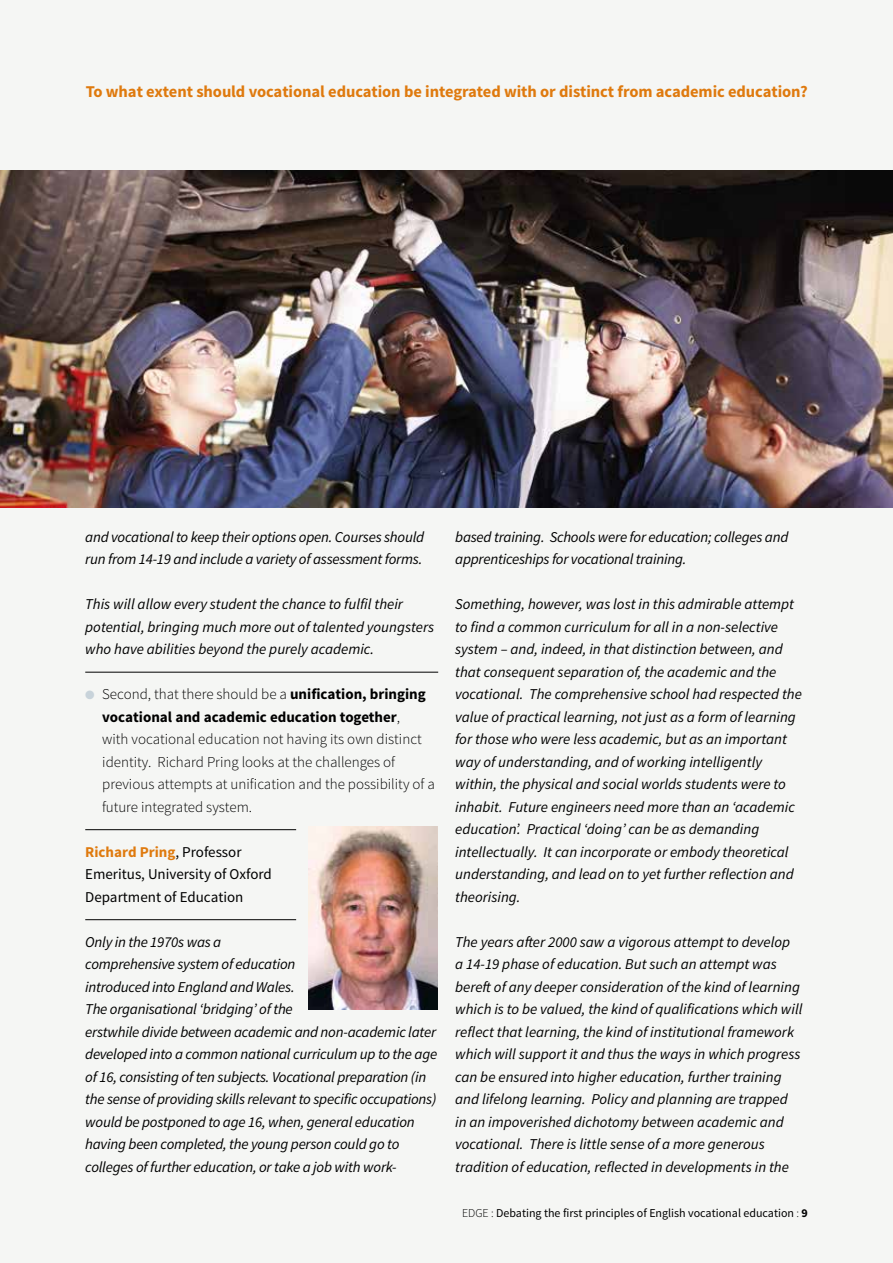
<style>
.page{position:relative;width:893px;height:1263px;background:#f5f6f4}
.page>*{position:absolute;margin:0;border:0;box-sizing:border-box;transform-origin:0 0}
.t1{font:italic 21px "Source Sans Pro";color:#df7a0e}
.t2{font:700 16.5px "Source Sans Pro";letter-spacing:-.005em;color:#df7a0e}
.t3{font:italic 15px/22.5px "Source Sans Pro";color:#000}
.t4{font:300 15px/22.5px "Source Sans Pro";color:#000}
.t5{font:15px/22.5px "Source Sans Pro";color:#000}
.t6{font:12px "Source Sans Pro";color:#000}
.s1{font-weight:700;font-style:normal}
.s2{color:#c8d3da}
.s3{font-weight:700}
.s4{font-weight:700;color:#df7a0e}
.s5{font-weight:300}
</style>
<div class="page">
<hr style="left:85px;top:672px;width:353px;height:1px;background:#000">
<hr style="left:85px;top:829px;width:211px;height:1px;background:#000">
<hr style="left:85px;top:919px;width:211px;height:1px;background:#000">
<img style="left:309px;top:827px;width:129px;height:182px">
<img style="left:0;top:170px;width:893px;height:337px">
<p class="t2" style="left:86px;top:81px;width:724px">To what extent should vocational education be integrated with or distinct from academic education?</p>
<h1 class="t1" style="left:648px;top:81px;width:161px"><span class="s1">Heading:</span> qualifier</h1>
<p class="t3" style="left:85px;top:525px;width:340px">and vocational to keep their options open. Courses should run from 14-19 and include a variety of assessment forms.</p>
<p class="t3" style="left:85px;top:593px;width:350px">This will allow every student the chance to fulfil their potential, bringing much more out of talented youngsters who have abilities beyond the purely academic.</p>
<p class="t4" style="left:102px;top:683px;width:334px;text-indent:-17px"><span class="s2">●</span> Second, that there should be a <span class="s3">unification, bringing vocational and academic education together</span>,<br>with vocational education not having its own distinct identity. Richard Pring looks at the challenges of previous attempts at unification and the possibility of a future integrated system.</p>
<p class="t5" style="left:85px;top:841px;width:188px"><span class="s4">Richard Pring</span>, Professor<br>Emeritus, University of Oxford<br>Department of Education</p>
<p class="t3" style="left:85px;top:930px;width:354px">Only in the 1970s was a<br>comprehensive system of education<br>introduced into England and Wales.<br>The organisational ‘bridging’ of the<br>erstwhile divide between academic and non-academic later developed into a common national curriculum up to the age of 16, consisting of ten subjects. Vocational preparation (in the sense of providing skills relevant to specific occupations) would be postponed to age 16, when, general education having been completed, the young person could go to colleges of further education, or take a job with work-</p>
<p class="t3" style="left:455px;top:525px;width:335px">based training. Schools were for education; colleges and apprenticeships for vocational training.</p>
<p class="t3" style="left:455px;top:593px;width:348px">Something, however, was lost in this admirable attempt to find a common curriculum for all in a non-selective system – and, indeed, in that distinction between, and that consequent separation of, the academic and the vocational. The comprehensive school had respected the value of practical learning, not just as a form of learning for those who were less academic, but as an important way of understanding, and of working intelligently within, the physical and social worlds students were to inhabit. Future engineers need more than an ‘academic education’. Practical ‘doing’ can be as demanding intellectually. It can incorporate or embody theoretical understanding, and lead on to yet further reflection and theorising.</p>
<p class="t3" style="left:455px;top:930px;width:349px">The years after 2000 saw a vigorous attempt to develop<br>a 14-19 phase of education. But such an attempt was bereft of any deeper consideration of the kind of learning which is to be valued, the kind of qualifications which will reflect that learning, the kind of institutional framework which will support it and thus the ways in which progress can be ensured into higher education, further training and lifelong learning. Policy and planning are trapped in an impoverished dichotomy between academic and vocational. There is little sense of a more generous tradition of education, reflected in developments in the</p>
<p class="t6" style="left:462px;top:1205px;width:347px"><span class="s5">EDGE :</span> Debating the first principles of English vocational education <span class="s5">:</span> <span class="s3">9</span></p>
</div>
